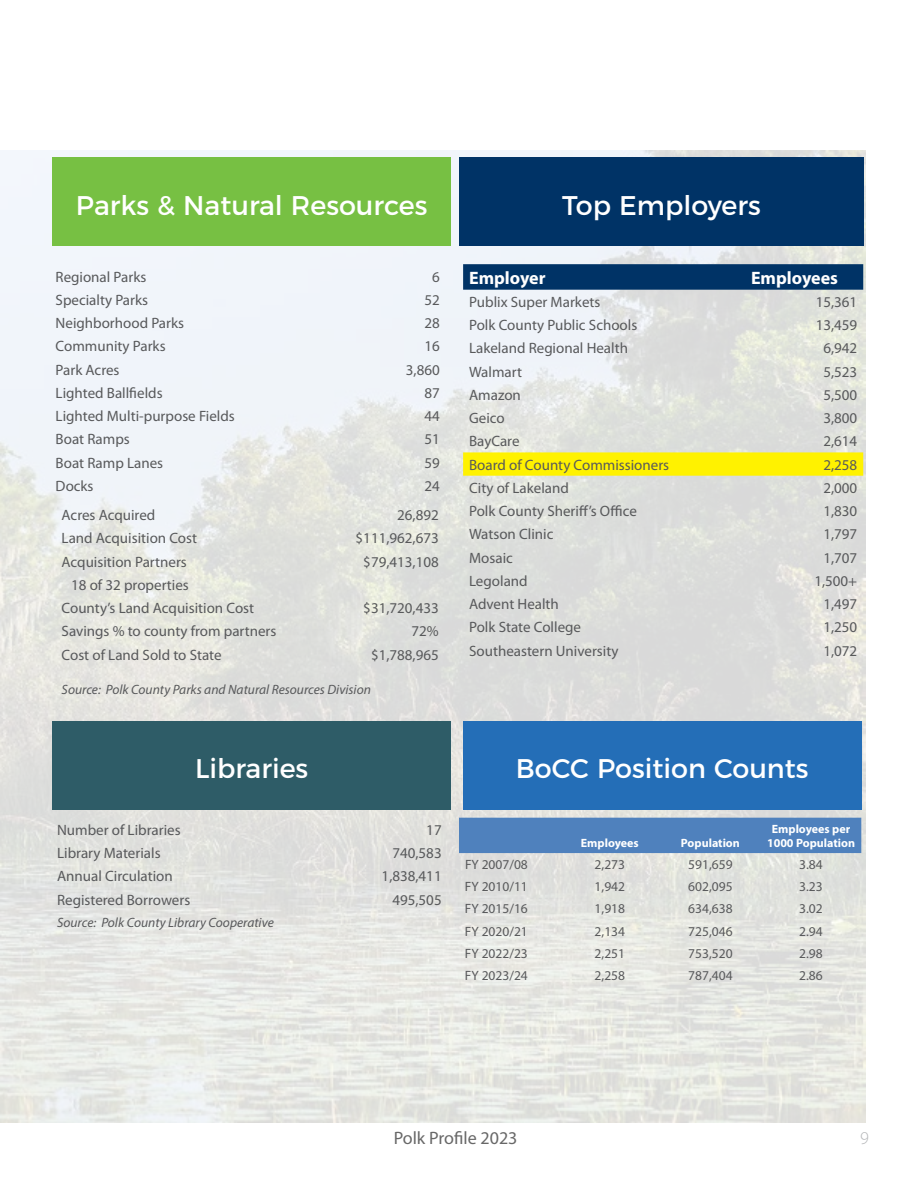
<style>
.page{position:relative;width:918px;height:1188px;background:#fff}
.page>*{position:absolute;margin:0;border:0;box-sizing:border-box;transform-origin:0 0}
.Contact_Info{font:27px "Montserrat";color:#fff}
.Contact_Info-2{font:700 18px "Myriad Pro";color:#fff}
.t1{font:18px "Myriad Pro";color:#686868}
.t2{font:300 18px "Myriad Pro";color:#b4b6b8}
.Contact_Info-3{font:15px "Myriad Pro";color:#58595b}
.Contact_Info-4{font:13.5px "Myriad Pro";color:#58595b}
.Contact_Info-5{font:italic 13.5px "Myriad Pro";color:#58595b}
.Contact_Info-6{font:700 12px/14.4px "Myriad Pro";color:#fff;text-align:center}
</style>
<div class="page">
<img style="left:0;top:150px;width:865px;height:972px">
<div style="left:53px;top:158px;width:398px;height:88px;background:#77c043"></div>
<div style="left:53px;top:721px;width:398px;height:88px;background:#2e5c67"></div>
<svg style="left:463px;top:264px;width:400px;height:26px;background:#043668"></svg>
<svg style="left:463px;top:452px;width:400px;height:24px;background:#fdf106"></svg>
<div style="left:459px;top:158px;width:405px;height:88px;background:#036"></div>
<div style="left:463px;top:721px;width:398px;height:88px;background:#246eb7"></div>
<div style="left:459px;top:818px;width:402px;height:35px;background:#4f81bd"></div>
<p class="Contact_Info" style="left:76px;top:184px;width:353px">Parks &amp; Natural Resources</p>
<p class="Contact_Info-3" style="left:56px;top:268px;width:92px">Regional Parks</p>
<p class="Contact_Info-3" style="left:432px;top:268px;width:9px">6</p>
<p class="Contact_Info-3" style="left:56px;top:292px;width:94px">Specialty Parks</p>
<p class="Contact_Info-3" style="left:424px;top:292px;width:17px">52</p>
<p class="Contact_Info-3" style="left:56px;top:315px;width:130px">Neighborhood Parks</p>
<p class="Contact_Info-3" style="left:424px;top:315px;width:17px">28</p>
<p class="Contact_Info-3" style="left:56px;top:338px;width:111px">Community Parks</p>
<p class="Contact_Info-3" style="left:424px;top:338px;width:17px">16</p>
<p class="Contact_Info-3" style="left:56px;top:361px;width:65px">Park Acres</p>
<p class="Contact_Info-3" style="left:406px;top:361px;width:35px">3,860</p>
<p class="Contact_Info-3" style="left:56px;top:385px;width:109px">Lighted Ballfields</p>
<p class="Contact_Info-3" style="left:424px;top:385px;width:17px">87</p>
<p class="Contact_Info-3" style="left:56px;top:408px;width:181px">Lighted Multi-purpose Fields</p>
<p class="Contact_Info-3" style="left:424px;top:408px;width:17px">44</p>
<p class="Contact_Info-3" style="left:56px;top:431px;width:76px">Boat Ramps</p>
<p class="Contact_Info-3" style="left:424px;top:431px;width:17px">51</p>
<p class="Contact_Info-3" style="left:56px;top:454px;width:109px">Boat Ramp Lanes</p>
<p class="Contact_Info-3" style="left:424px;top:454px;width:17px">59</p>
<p class="Contact_Info-3" style="left:56px;top:478px;width:39px">Docks</p>
<p class="Contact_Info-3" style="left:424px;top:478px;width:17px">24</p>
<p class="Contact_Info-3" style="left:62px;top:507px;width:95px">Acres Acquired</p>
<p class="Contact_Info-3" style="left:397px;top:507px;width:43px">26,892</p>
<p class="Contact_Info-3" style="left:62px;top:530px;width:137px">Land Acquisition Cost</p>
<p class="Contact_Info-3" style="left:356px;top:530px;width:85px">$111,962,673</p>
<p class="Contact_Info-3" style="left:62px;top:553px;width:127px">Acquisition Partners</p>
<p class="Contact_Info-3" style="left:363px;top:553px;width:77px">$79,413,108</p>
<p class="Contact_Info-3" style="left:71px;top:577px;width:119px">18 of 32 properties</p>
<p class="Contact_Info-3" style="left:62px;top:600px;width:194px">County’s Land Acquisition Cost</p>
<p class="Contact_Info-3" style="left:363px;top:600px;width:77px">$31,720,433</p>
<p class="Contact_Info-3" style="left:62px;top:623px;width:216px">Savings % to county from partners</p>
<p class="Contact_Info-3" style="left:412px;top:623px;width:29px">72%</p>
<p class="Contact_Info-3" style="left:62px;top:646px;width:162px">Cost of Land Sold to State</p>
<p class="Contact_Info-3" style="left:371px;top:646px;width:69px">$1,788,965</p>
<p class="Contact_Info-5" style="left:62px;top:681px;width:311px">Source: Polk County Parks and Natural Resources Division</p>
<p class="Contact_Info" style="left:195px;top:747px;width:115px">Libraries</p>
<p class="Contact_Info-3" style="left:57px;top:822px;width:125px">Number of Libraries</p>
<p class="Contact_Info-3" style="left:426px;top:822px;width:17px">17</p>
<p class="Contact_Info-3" style="left:57px;top:845px;width:105px">Library Materials</p>
<p class="Contact_Info-3" style="left:392px;top:845px;width:51px">740,583</p>
<p class="Contact_Info-3" style="left:57px;top:868px;width:117px">Annual Circulation</p>
<p class="Contact_Info-3" style="left:382px;top:868px;width:62px">1,838,411</p>
<p class="Contact_Info-3" style="left:57px;top:891px;width:135px">Registered Borrowers</p>
<p class="Contact_Info-3" style="left:392px;top:891px;width:51px">495,505</p>
<p class="Contact_Info-5" style="left:57px;top:914px;width:218px">Source: Polk County Library Cooperative</p>
<p class="Contact_Info" style="left:562px;top:184px;width:200px">Top Employers</p>
<p class="Contact_Info-2" style="left:469px;top:266px;width:78px">Employer</p>
<p class="Contact_Info-2" style="left:751px;top:266px;width:88px">Employees</p>
<p class="Contact_Info-3" style="left:469px;top:294px;width:133px">Publix Super Markets</p>
<p class="Contact_Info-3" style="left:816px;top:294px;width:43px">15,361</p>
<p class="Contact_Info-3" style="left:469px;top:317px;width:170px">Polk County Public Schools</p>
<p class="Contact_Info-3" style="left:816px;top:317px;width:43px">13,459</p>
<p class="Contact_Info-3" style="left:469px;top:340px;width:160px">Lakeland Regional Health</p>
<p class="Contact_Info-3" style="left:823px;top:340px;width:35px">6,942</p>
<p class="Contact_Info-3" style="left:469px;top:363px;width:54px">Walmart</p>
<p class="Contact_Info-3" style="left:823px;top:363px;width:35px">5,523</p>
<p class="Contact_Info-3" style="left:469px;top:387px;width:53px">Amazon</p>
<p class="Contact_Info-3" style="left:823px;top:387px;width:35px">5,500</p>
<p class="Contact_Info-3" style="left:469px;top:410px;width:37px">Geico</p>
<p class="Contact_Info-3" style="left:823px;top:410px;width:35px">3,800</p>
<p class="Contact_Info-3" style="left:469px;top:433px;width:52px">BayCare</p>
<p class="Contact_Info-3" style="left:823px;top:433px;width:35px">2,614</p>
<p class="Contact_Info-3" style="left:469px;top:456px;width:202px">Board of County Commissioners</p>
<p class="Contact_Info-3" style="left:823px;top:456px;width:35px">2,258</p>
<p class="Contact_Info-3" style="left:469px;top:480px;width:101px">City of Lakeland</p>
<p class="Contact_Info-3" style="left:823px;top:480px;width:35px">2,000</p>
<p class="Contact_Info-3" style="left:469px;top:503px;width:169px">Polk County Sheriff’s Office</p>
<p class="Contact_Info-3" style="left:823px;top:503px;width:35px">1,830</p>
<p class="Contact_Info-3" style="left:469px;top:526px;width:86px">Watson Clinic</p>
<p class="Contact_Info-3" style="left:823px;top:526px;width:35px">1,797</p>
<p class="Contact_Info-3" style="left:469px;top:549px;width:45px">Mosaic</p>
<p class="Contact_Info-3" style="left:823px;top:549px;width:35px">1,707</p>
<p class="Contact_Info-3" style="left:469px;top:573px;width:60px">Legoland</p>
<p class="Contact_Info-3" style="left:814px;top:573px;width:44px">1,500+</p>
<p class="Contact_Info-3" style="left:469px;top:596px;width:91px">Advent Health</p>
<p class="Contact_Info-3" style="left:823px;top:596px;width:35px">1,497</p>
<p class="Contact_Info-3" style="left:469px;top:619px;width:113px">Polk State College</p>
<p class="Contact_Info-3" style="left:823px;top:619px;width:35px">1,250</p>
<p class="Contact_Info-3" style="left:469px;top:642px;width:151px">Southeastern University</p>
<p class="Contact_Info-3" style="left:823px;top:642px;width:35px">1,072</p>
<p class="Contact_Info" style="left:516px;top:747px;width:294px">BoCC Position Counts</p>
<p class="Contact_Info-6" style="left:581px;top:835px;width:59px">Employees</p>
<p class="Contact_Info-6" style="left:681px;top:835px;width:60px">Population</p>
<p class="Contact_Info-6" style="left:767px;top:821px;width:90px">Employees per<br>1000 Population</p>
<p class="Contact_Info-4" style="left:465px;top:857px;width:64px">FY 2007/08</p>
<p class="Contact_Info-4" style="left:595px;top:857px;width:32px">2,273</p>
<p class="Contact_Info-4" style="left:688px;top:857px;width:46px">591,659</p>
<p class="Contact_Info-4" style="left:799px;top:857px;width:25px">3.84</p>
<p class="Contact_Info-4" style="left:465px;top:879px;width:64px">FY 2010/11</p>
<p class="Contact_Info-4" style="left:595px;top:879px;width:32px">1,942</p>
<p class="Contact_Info-4" style="left:688px;top:879px;width:46px">602,095</p>
<p class="Contact_Info-4" style="left:799px;top:879px;width:25px">3.23</p>
<p class="Contact_Info-4" style="left:465px;top:902px;width:64px">FY 2015/16</p>
<p class="Contact_Info-4" style="left:595px;top:902px;width:32px">1,918</p>
<p class="Contact_Info-4" style="left:688px;top:902px;width:46px">634,638</p>
<p class="Contact_Info-4" style="left:799px;top:902px;width:25px">3.02</p>
<p class="Contact_Info-4" style="left:465px;top:924px;width:64px">FY 2020/21</p>
<p class="Contact_Info-4" style="left:595px;top:924px;width:32px">2,134</p>
<p class="Contact_Info-4" style="left:688px;top:924px;width:46px">725,046</p>
<p class="Contact_Info-4" style="left:799px;top:924px;width:25px">2.94</p>
<p class="Contact_Info-4" style="left:465px;top:946px;width:64px">FY 2022/23</p>
<p class="Contact_Info-4" style="left:595px;top:946px;width:32px">2,251</p>
<p class="Contact_Info-4" style="left:688px;top:946px;width:46px">753,520</p>
<p class="Contact_Info-4" style="left:799px;top:946px;width:25px">2.98</p>
<p class="Contact_Info-4" style="left:465px;top:968px;width:64px">FY 2023/24</p>
<p class="Contact_Info-4" style="left:595px;top:968px;width:32px">2,258</p>
<p class="Contact_Info-4" style="left:688px;top:968px;width:46px">787,404</p>
<p class="Contact_Info-4" style="left:799px;top:968px;width:25px">2.86</p>
<p class="t1" style="left:394px;top:1128px;width:125px">Polk Profile 2023</p>
<p class="t2" style="left:860px;top:1128px;width:10px">9</p>
</div>
